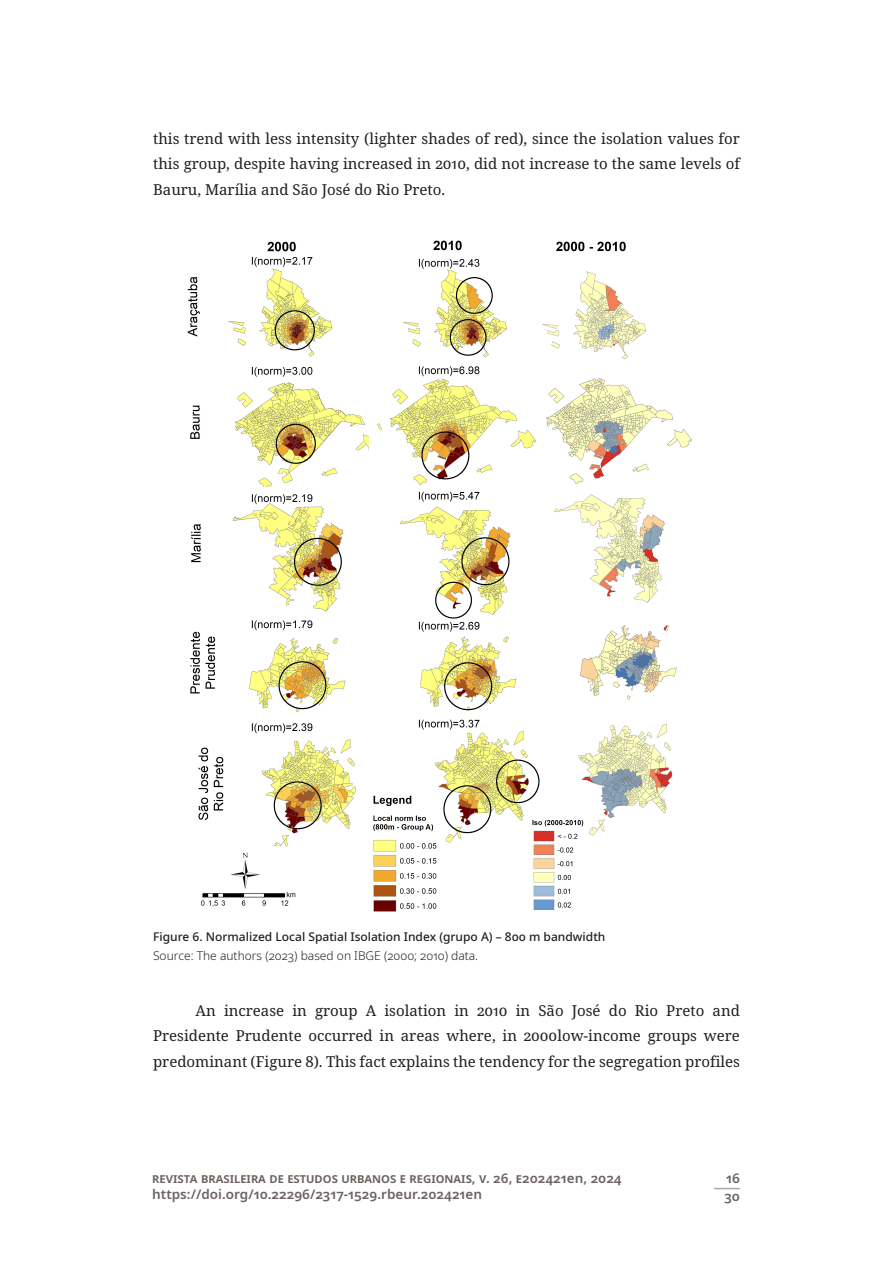
<style>
.page{position:relative;width:893px;height:1263px;background:#fff}
.page>*{position:absolute;margin:0;border:0;box-sizing:border-box;transform-origin:0 0}
.texto_nor_dep{font:15px/25.5px "Noto Serif";color:#231f20;text-align:justify}
.texto_nor_ant{font:15px/25.5px "Noto Serif";color:#231f20;text-align:justify}
.t1{font:600 13.5px/16.5px "Noto Sans";color:#6b6360}
.titulo_tab_fig{font:500 12px "Noto Sans";color:#231f20}
.legenda_esq{font:300 12px "Noto Sans";color:#231f20}
</style>
<div class="page">
<svg style="left:714px;top:1188px;width:26px;height:1px"></svg>
<img style="left:187px;top:240px;width:504px;height:672px">
<p class="texto_nor_ant" style="left:153px;top:126px;width:588px">this trend with less intensity (lighter shades of red), since the isolation values for this group, despite having increased in 2010, did not increase to the same levels of Bauru, Marília and São José do Rio Preto.</p>
<p class="titulo_tab_fig" style="left:153px;top:928px;width:454px">Figure 6. Normalized Local Spatial Isolation Index (grupo A) – 800 m bandwidth</p>
<p class="legenda_esq" style="left:153px;top:947px;width:327px">Source: The authors (2023) based on IBGE (2000; 2010) data.</p>
<p class="texto_nor_dep" style="left:153px;top:998px;width:588px;text-indent:43px">An increase in group A isolation in 2010 in São José do Rio Preto and Presidente Prudente occurred in areas where, in 2000low-income groups were predominant (Figure 8). This fact explains the tendency for the segregation profiles</p>
<p class="t1" style="left:152px;top:1170px;width:471px">REVISTA BRASILEIRA DE ESTUDOS URBANOS E REGIONAIS, V. 26, E202421EN, 2024<br>HTTPS://DOI.ORG/10.22296/2317-1529.RBEUR.202421EN</p>
<p class="t1" style="left:724px;top:1169px;width:17px;line-height:18.6px">16<br>30</p>
</div>
